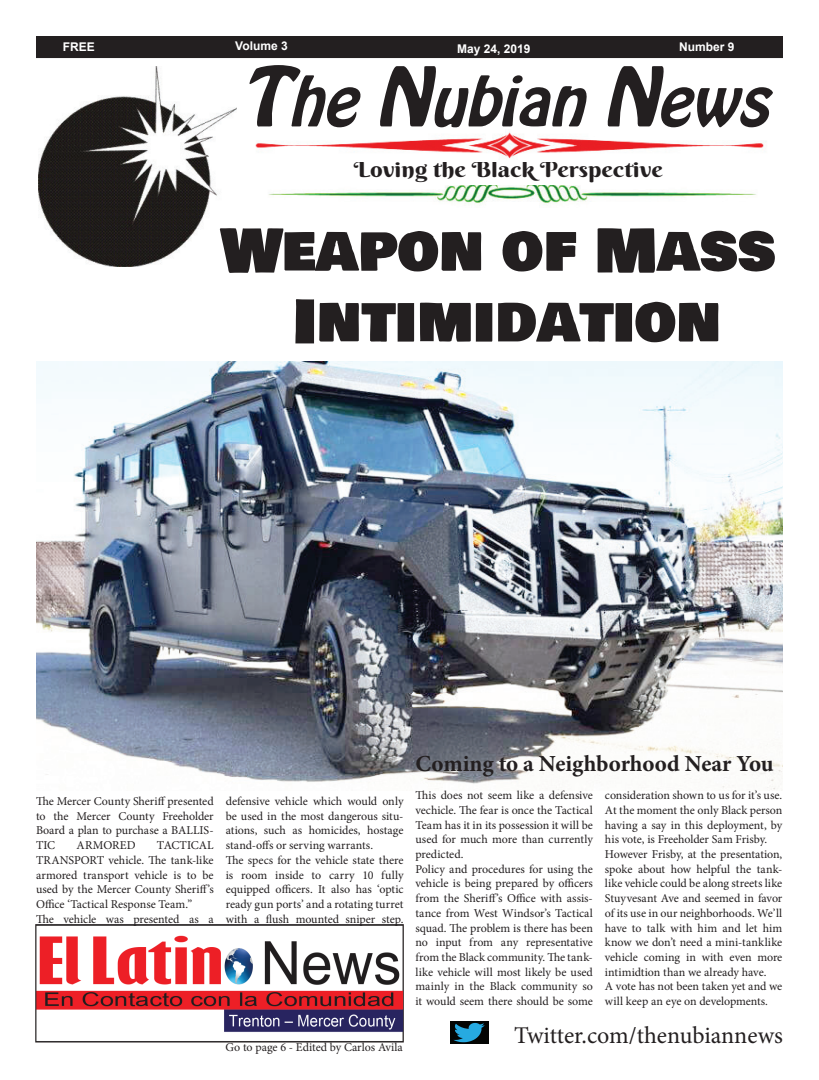
<style>
.page{position:relative;width:819px;height:1080px;background:#fff}
.page>*{position:absolute;margin:0;border:0;box-sizing:border-box;transform-origin:0 0}
.t1{font:italic 59.9px "Hobo Std";color:#231f20;scale:1.06 1}
.t2{font:59px/70.8px "Bowlby One SC";color:#231f20;text-align:center}
.t3{font:24px "Minion Pro";letter-spacing:-.005em;color:#231f20}
.t4{font:700 23px "Minion Pro";color:#231f20}
.t5{font:21.5px "Berkshire Swash";color:#231f20;scale:1.15 1}
.t6{font:12px/14.7px "Minion Pro";letter-spacing:-.005em;color:#231f20}
.t7{font:700 12px "Arial";color:#fff}
.s1{font-size:72.5px}
</style>
<div class="page">
<div style="left:36px;top:36px;width:746px;height:22px;background:#231f20"></div>
<img style="left:38px;top:67px;width:199px;height:199px">
<img style="left:255px;top:131px;width:512px;height:28px">
<img style="left:268px;top:185px;width:488px;height:20px">
<img style="left:36px;top:924px;width:368px;height:119px">
<img style="left:450px;top:1022px;width:38px;height:22px">
<img style="left:36px;top:361px;width:746px;height:430px">
<p class="t7" style="left:63px;top:39px;width:34px">FREE</p>
<p class="t7" style="left:235px;top:38px;width:54px">Volume 3</p>
<p class="t7" style="left:457px;top:40px;width:75px">May 24, 2019</p>
<p class="t7" style="left:679px;top:39px;width:57px">Number 9</p>
<h1 class="t1" style="left:240px;top:60px;width:519px"><span class="s1">T</span>he<span class="s1">N</span>ubian<span class="s1">N</span>ews</h1>
<h3 class="t5" style="left:354px;top:156px;width:270px">Loving the Black Perspective</h3>
<h2 class="t2" style="left:221px;top:217px;width:556px">Weapon of Mass<br>Intimidation</h2>
<p class="t6" style="left:36px;top:794px;width:179px;text-align:justify">The Mercer County Sheriff presented to the Mercer County Freeholder Board a plan to purchase a BALLIS-TIC</p>
<p class="t6" style="left:36px;top:838px;width:179px;text-indent:121px">TACTICAL<br>TRANSPORT vehicle. The tank-like armored transport vehicle is to be used by the Mercer County Sheriff’s<br>Office ‘Tactical Response Team.”<br>The vehicle was presented as a</p>
<p class="t6" style="left:77px;top:838px;width:61px">ARMORED</p>
<p class="t6" style="left:226px;top:794px;width:179px">defensive vehicle which would only be used in the most dangerous situ&shy;ations, such as homicides, hostage stand-offs or serving warrants.<br>The specs for the vehicle state there is room inside to carry 10 fully equipped officers. It also has ‘optic ready gun ports’ and a rotating turret with a flush mounted sniper step.</p>
<p class="t6" style="left:226px;top:1040px;width:179px">Go to page 6 - Edited by Carlos Avila</p>
<h3 class="t4" style="left:416px;top:748px;width:360px">Coming to a Neighborhood Near You</h3>
<p class="t6" style="left:416px;top:788px;width:179px">This does not seem like a defensive vechicle. The fear is once the Tactical Team has it in its possession it will be used for much more than currently predicted.<br>Policy and procedures for using the vehicle is being prepared by officers from the Sheriff’s Office with assis&shy;tance from West Windsor’s Tactical squad. The problem is there has been no input from any representative from the Black community. The tank&shy;like vehicle will most likely be used mainly in the Black community so it would seem there should be some</p>
<p class="t6" style="left:605px;top:788px;width:179px">consideration shown to us for it’s use.<br>At the moment the only Black person having a say in this deployment, by his vote, is Freeholder Sam Frisby.<br>However Frisby, at the presentation, spoke about how helpful the tank&shy;like vehicle could be along streets like Stuyvesant Ave and seemed in favor of its use in our neighborhoods. We’ll have to talk with him and let him know we don’t need a mini-tanklike vehicle coming in with even more intimidtion than we already have.<br>A vote has not been taken yet and we will keep an eye on developments.</p>
<h3 class="t3" style="left:514px;top:1019px;width:270px">Twitter.com/thenubiannews</h3>
</div>
